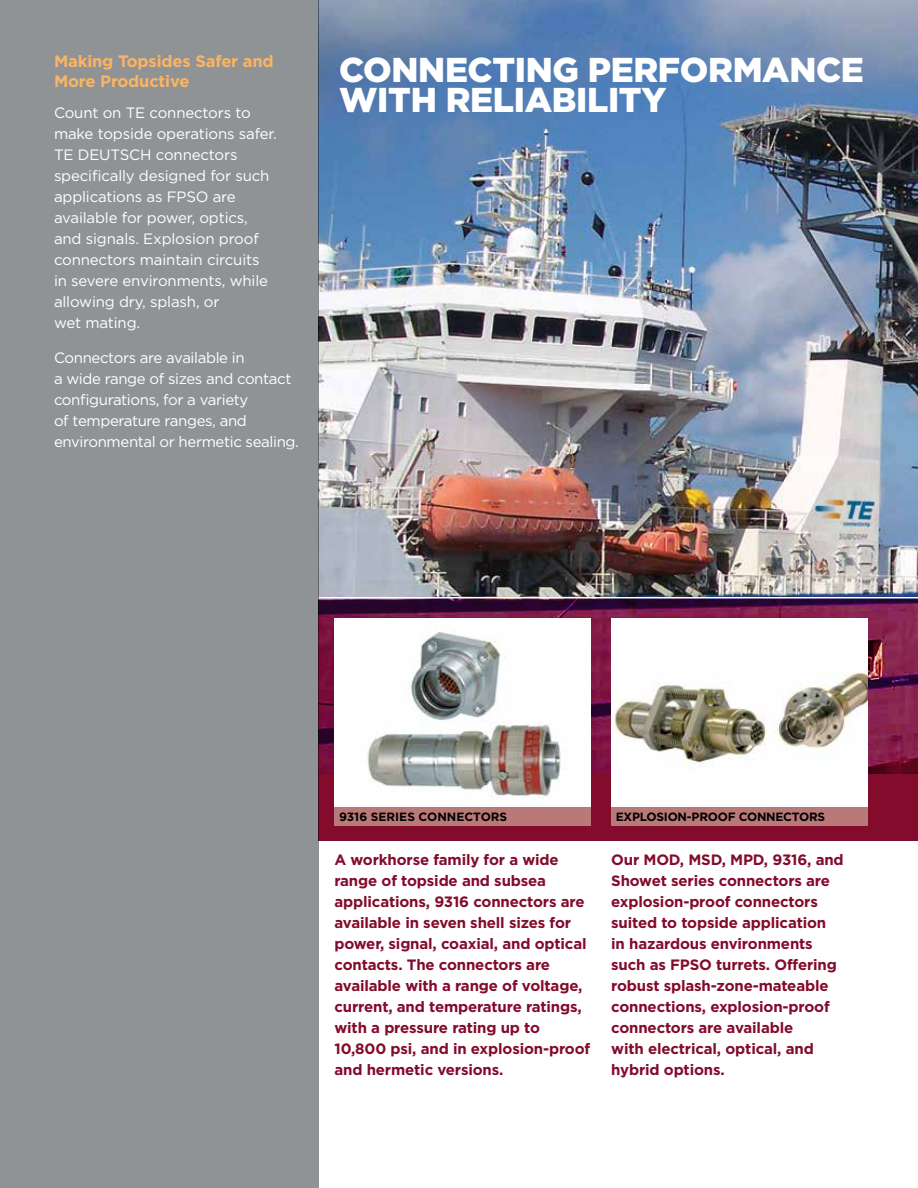
<style>
.page{position:relative;width:918px;height:1188px;background:#fff}
.page>*{position:absolute;margin:0;border:0;box-sizing:border-box;transform-origin:0 0}
.t1{font:900 34.5px "Gotham";letter-spacing:-.01em;color:#fff}
.t2{font:700 16.5px/19.5px "Gotham";letter-spacing:-.01em;color:#fbb462}
.t3{font:700 15px/21px "Gotham";letter-spacing:-.01em;color:#830b2c}
.t4{font:15px/21px "Gotham";letter-spacing:-.01em;color:#fff}
.t5{font:700 12px "Gotham";letter-spacing:-.015em;color:#000}
</style>
<div class="page">
<img style="left:319px;top:0;width:599px;height:597px">
<svg style="left:319px;top:598px;width:599px;height:243px;background:#72143b"></svg>
<div style="left:0;top:0;width:319px;height:1188px;background:#8f9396"></div>
<div style="left:611px;top:806px;width:257px;height:20px;background:#ba7979"></div>
<div style="left:334px;top:806px;width:257px;height:20px;background:#ba7979"></div>
<div style="left:611px;top:618px;width:257px;height:189px;background:#fff"></div>
<img style="left:611px;top:673px;width:257px;height:93px">
<img style="left:334px;top:618px;width:257px;height:189px">
<p class="t2" style="left:54px;top:52px;width:221px">Making Topsides Safer and<br>M ore Productive</p>
<p class="t4" style="left:54px;top:102px;width:224px">Count on TE connectors to make topside operations safer.<br>TE DEUTSCH connectors specifically designed for such applications as FPSO are available for power, optics, and signals. Explosion proof connectors maintain circuits<br>in severe environments, while allowing dry, splash, or<br>wet mating.</p>
<p class="t4" style="left:54px;top:347px;width:246px">Connectors are available in<br>a wide range of sizes and contact configurations, for a variety<br>of temperature ranges, and environmental or hermetic sealing.</p>
<h1 class="t1" style="left:339px;top:48px;width:130px">CONNECT</h1>
<h1 class="t1" style="left:515px;top:48px;width:325px">ING PERFORMANCE</h1>
<h1 class="t1" style="left:339px;top:78px;width:130px">WITH REL</h1>
<h1 class="t1" style="left:514px;top:78px;width:130px">IABILITY</h1>
<p class="t5" style="left:339px;top:809px;width:99px">9316 Series Connectors</p>
<p class="t5" style="left:616px;top:809px;width:25px">Explos</p>
<p class="t5" style="left:664px;top:809px;width:46px">ion-Proof</p>
<p class="t5" style="left:739px;top:809px;width:10px">connectors</p>
<p class="t3" style="left:334px;top:850px;width:257px">A workhorse family for a wide range of topside and subsea applications, 9316 connectors are available in seven shell sizes for power, signal, coaxial, and optical contacts. The connectors are available with a range of voltage, current, and temperature ratings, with a pressure rating up to<br>10,800 psi, and in explosion-proof and hermetic versions.</p>
<p class="t3" style="left:611px;top:850px;width:234px">Our MOD, MSD, M PD, 9316, and<br>Showet series connectors are explosion-proof connectors suited to topside application in hazardous environments such as FPSO turrets. Offering robust splash-zone-mateable connections, explosion-proof connectors are available<br>with electrical, optical, and hybrid options.</p>
</div>
